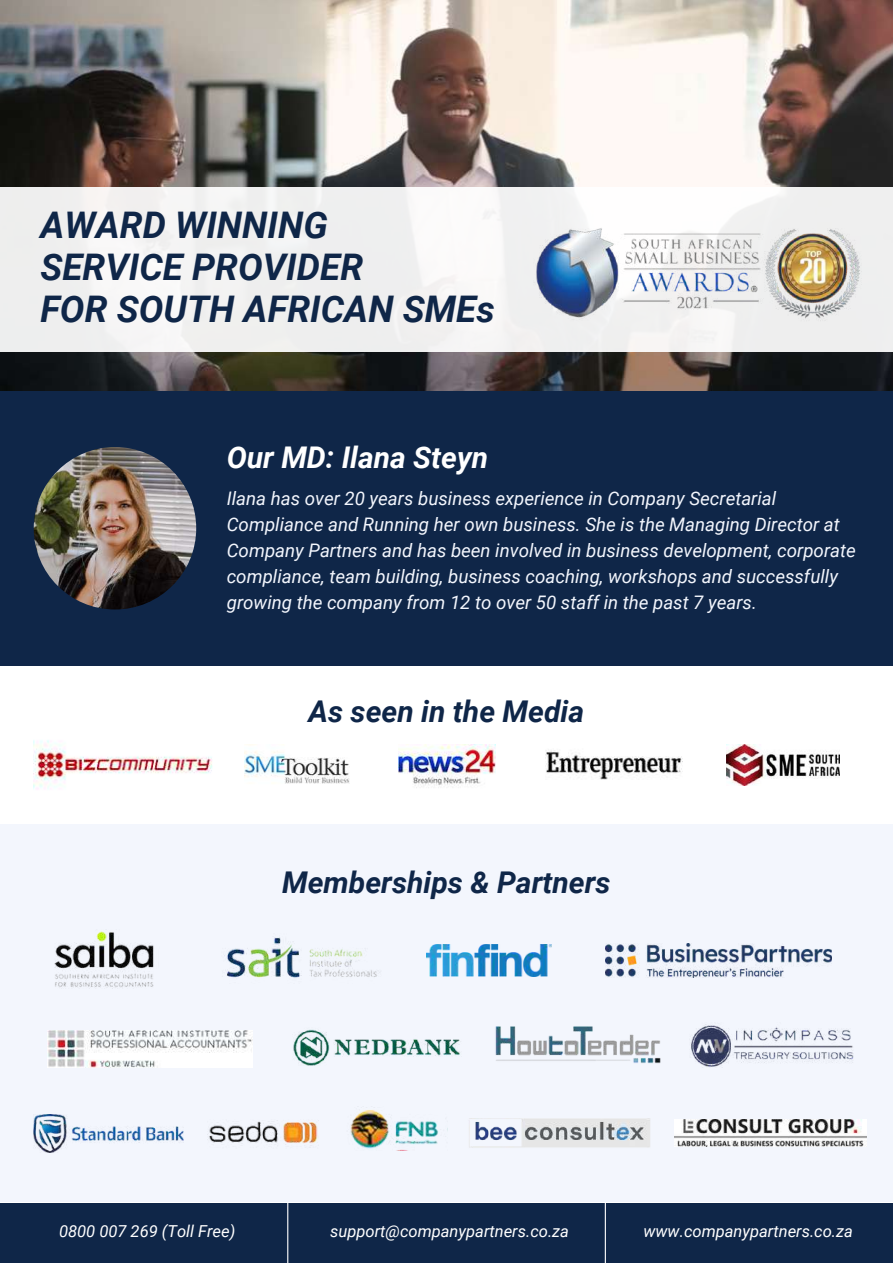
<style>
.page{position:relative;width:893px;height:1264px;background:#fff}
.page>*{position:absolute;margin:0;border:0;box-sizing:border-box;transform-origin:0 0}
.t1{font:italic 700 36.6px/41.5px "Roboto";color:#0f2648}
.t2{font:italic 700 30px "Roboto";color:#0f2648}
.t3{font:italic 700 29.85px "Roboto";color:#fff}
.t4{font:italic 18.6px/25.8px "Roboto";color:#f3f6fd}
.t5{font:italic 16.5px "Roboto";color:#fff}
</style>
<div class="page">
<div style="left:0;top:1203px;width:892px;height:59px;background:#0f2648"></div>
<hr style="left:604px;top:1166px;width:2px;height:96px;background:#fff">
<hr style="left:287px;top:1181px;width:1px;height:81px;background:#fff">
<div style="left:0;top:824px;width:892px;height:378px;background:#f3f6fd"></div>
<img style="left:691px;top:1024px;width:162px;height:43px">
<img style="left:426px;top:944px;width:125px;height:32px">
<img style="left:495px;top:1026px;width:166px;height:37px">
<img style="left:605px;top:943px;width:226px;height:34px">
<img style="left:350px;top:1110px;width:89px;height:40px">
<img style="left:469px;top:1118px;width:181px;height:30px">
<img style="left:334px;top:1039px;width:127px;height:18px">
<img style="left:293px;top:1029px;width:37px;height:36px">
<img style="left:674px;top:1119px;width:192px;height:27px">
<img style="left:54px;top:931px;width:100px;height:58px">
<img style="left:224px;top:937px;width:153px;height:41px">
<img style="left:209px;top:1121px;width:109px;height:24px">
<img style="left:48px;top:1030px;width:204px;height:37px">
<img style="left:34px;top:1114px;width:149px;height:38px">
<div style="left:0;top:390px;width:892px;height:275px;background:#0f2648"></div>
<img style="left:0;top:0;width:892px;height:391px">
<div style="left:0;top:187px;width:892px;height:165px;background:#f0efef"></div>
<img style="left:536px;top:223px;width:324px;height:98px">
<img style="left:34px;top:740px;width:179px;height:50px">
<img style="left:398px;top:744px;width:97px;height:44px">
<img style="left:545px;top:750px;width:137px;height:30px">
<img style="left:726px;top:744px;width:113px;height:41px">
<img style="left:245px;top:744px;width:104px;height:40px">
<img style="left:34px;top:447px;width:162px;height:162px;border-radius:50%">
<h1 class="t1" style="left:40px;top:205px;width:456px">AWARD WINNING<br>SERVICE PROVIDER<br>FOR SOUTH AFRICAN SMEs</h1>
<h3 class="t3" style="left:227px;top:440px;width:263px">Our MD: Ilana Steyn</h3>
<p class="t4" style="left:227px;top:486px;width:630px">Ilana has over 20 years business experience in Company Secretarial Compliance and Running her own business. She is the Managing Director at Company Partners and has been involved in business development, corporate compliance, team building, business coaching, workshops and successfully growing the company from 12 to over 50 staff in the past 7 years.</p>
<h2 class="t2" style="left:308px;top:693px;width:277px">As seen in the Media</h2>
<h2 class="t2" style="left:282px;top:865px;width:330px">Memberships &amp; Partners</h2>
<p class="t5" style="left:59px;top:1222px;width:178px">0800 007 269 (Toll Free)</p>
<p class="t5" style="left:330px;top:1221px;width:240px">support@companypartners.co.za</p>
<p class="t5" style="left:643px;top:1222px;width:211px">www.companypartners.co.za</p>
</div>
